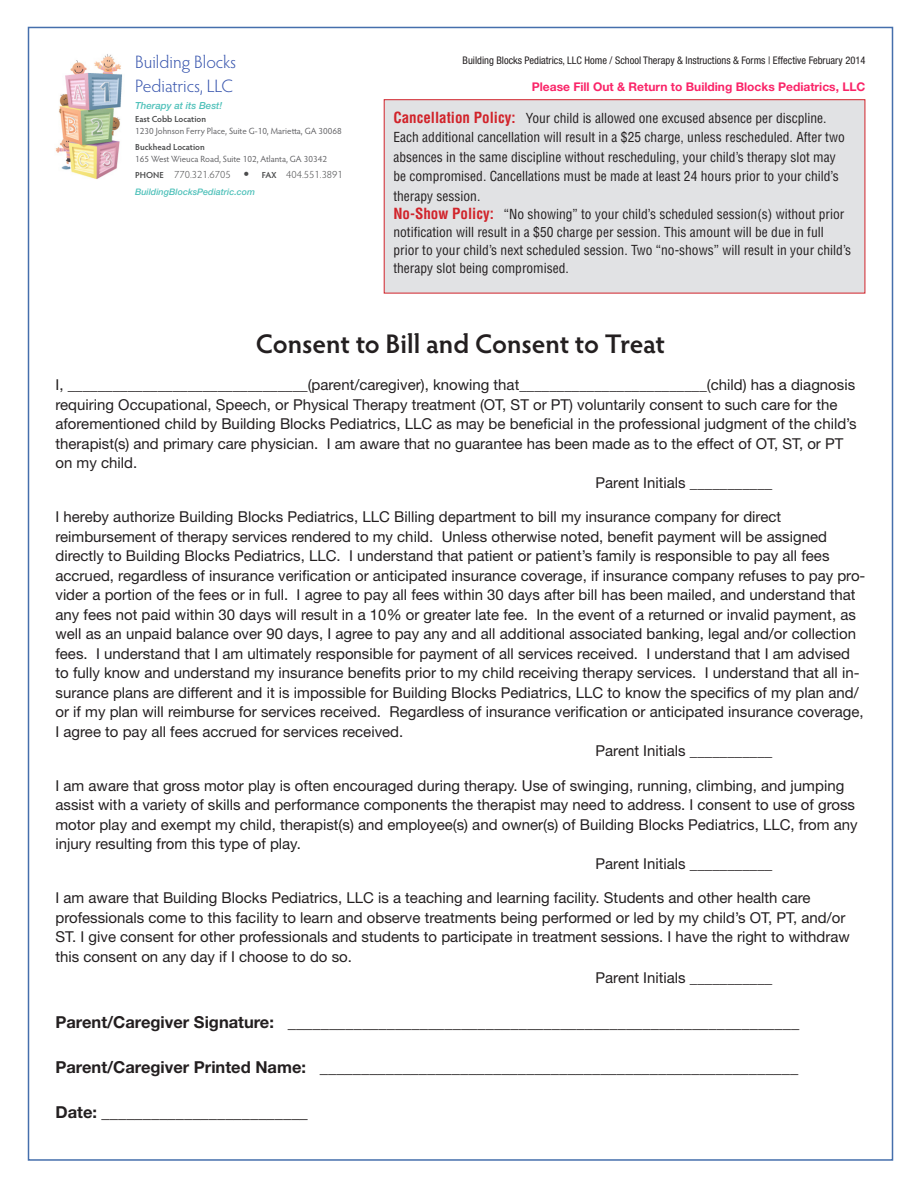
<style>
.page{position:relative;width:918px;height:1188px;background:#fff}
.page>*{position:absolute;margin:0;border:0;box-sizing:border-box;transform-origin:0 0}
.t1{font:600 27px "Hypatia Sans Pro";letter-spacing:-.005em;color:#231f20}
.t2{font:300 18px "Hypatia Sans Pro";color:#3956ae}
.t3{font:700 16.5px "Helvetica Neue";color:#231f20}
.t4{font:15px/19.5px "Helvetica Neue";color:#231f20}
.t5{font:condensed 13.5px/19.5px "Helvetica";color:#231f20}
.t6{font:700 12px "Helvetica Neue";color:#fa2468}
.t7{font:condensed 10.5px "Helvetica Neue";color:#231f20}
.t8{font:300 10.5px "Hypatia Sans Pro";color:#4b4c4d}
.t9{font:italic 500 9.75px "Helvetica Neue";color:#4fc1ba}
.t10{font:9px "Hypatia Sans Pro";color:#636366}
.t11{font:italic 500 9px "Helvetica Neue";color:#4fc1ba}
.t12{font:600 8.7px "Hypatia Sans Pro";letter-spacing:-.005em;color:#4b4c4d}
.s1{font-weight:600;font-size:8.7px}
.s2{font-family:"Helvetica Neue";font-weight:400;font-size:11.7px}
.s3{font-weight:700;font-size:15px;color:#d1232a}
</style>
<div class="page">
<div style="left:384px;top:99px;width:481px;height:194px;background:#e1e2e4;border:1px solid #d1232a"></div>
<img style="left:55px;top:54px;width:67px;height:125px">
<p class="t2" style="left:135px;top:50px;width:103px">Building Blocks</p>
<p class="t2" style="left:135px;top:74px;width:99px">Pediatrics, LLC</p>
<p class="t9" style="left:135px;top:100px;width:89px">Therapy at its Best!</p>
<p class="t12" style="left:135px;top:113px;width:72px">East Cobb Location</p>
<p class="t10" style="left:135px;top:125px;width:208px">1230 Johnson Ferry Place, Suite G-10, Marietta, GA 30068</p>
<p class="t12" style="left:135px;top:141px;width:71px">Buckhead Location</p>
<p class="t10" style="left:135px;top:153px;width:193px">165 West Wieuca Road, Suite 102, Atlanta, GA 30342</p>
<p class="t8" style="left:135px;top:167px;width:209px"><span class="s1">PHONE</span> 770.321.6705 <span class="s2">•</span> <span class="s1">FAX</span> 404.551.3891</p>
<p class="t11" style="left:135px;top:187px;width:122px">BuildingBlocksPediatric.com</p>
<p class="t7" style="left:463px;top:54px;width:404px">Building Blocks Pediatrics, LLC Home / School Therapy &amp; Instructions &amp; Forms | Effective February 2014</p>
<p class="t6" style="left:532px;top:79px;width:335px">Please Fill Out &amp; Return to Building Blocks Pediatrics, LLC</p>
<p class="t5" style="left:393px;top:108px;width:453px"><span class="s3">Cancellation Policy:</span> Your child is allowed one excused absence per discpline.<br>Each additional cancellation will result in a $25 charge, unless rescheduled. After two absences in the same discipline without rescheduling, your child’s therapy slot may be compromised. Cancellations must be made at least 24 hours prior to your child’s therapy session.</p>
<p class="t5" style="left:393px;top:204px;width:459px;line-height:18px"><span class="s3">No-Show Policy:</span> “No showing” to your child’s scheduled session(s) without prior notification will result in a $50 charge per session. This amount will be due in full prior to your child’s next scheduled session. Two “no-shows” will result in your child’s therapy slot being compromised.</p>
<p class="t1" style="left:256px;top:325px;width:411px">Consent to Bill and Consent to Treat</p>
<p class="t4" style="left:56px;top:375px;width:803px">I, ________________________________(parent/caregiver), knowing that_________________________(child) has a diagnosis requiring Occupational, Speech, or Physical Therapy treatment (OT, ST or PT) voluntarily consent to such care for the aforementioned child by Building Blocks Pediatrics, LLC as may be beneficial in the professional judgment of the child’s therapist(s) and primary care physician. I am aware that no guarantee has been made as to the effect of OT, ST, or PT</p>
<p class="t4" style="left:56px;top:453px;width:83px">on my child.</p>
<p class="t4" style="left:596px;top:472px;width:178px">Parent Initials ___________</p>
<p class="t4" style="left:56px;top:507px;width:727px">I hereby authorize Building Blocks Pediatrics, LLC Billing department to bill my insurance company for direct</p>
<p class="t4" style="left:56px;top:526px;width:811px">reimbursement of therapy services rendered to my child. Unless otherwise noted, benefit payment will be assigned directly to Building Blocks Pediatrics, LLC. I understand that patient or patient’s family is responsible to pay all fees accrued, regardless of insurance verification or anticipated insurance coverage, if insurance company refuses to pay pro&shy;vider a portion of the fees or in full. I agree to pay all fees within 30 days after bill has been mailed, and understand that any fees not paid within 30 days will result in a 10% or greater late fee. In the event of a returned or invalid payment, as well as an unpaid balance over 90 days, I agree to pay any and all additional associated banking, legal and/or collection fees. I understand that I am ultimately responsible for payment of all services received. I understand that I am advised to fully know and understand my insurance benefits prior to my child receiving therapy services. I understand that all in&shy;surance plans are different and it is impossible for Building Blocks Pediatrics, LLC to know the specifics of my plan and/ or if my plan will reimburse for services received. Regardless of insurance verification or anticipated insurance coverage, I agree to pay all fees accrued for services received.</p>
<p class="t4" style="left:596px;top:741px;width:178px">Parent Initials ___________</p>
<p class="t4" style="left:56px;top:775px;width:804px">I am aware that gross motor play is often encouraged during therapy. Use of swinging, running, climbing, and jumping assist with a variety of skills and performance components the therapist may need to address. I consent to use of gross motor play and exempt my child, therapist(s) and employee(s) and owner(s) of Building Blocks Pediatrics, LLC, from any injury resulting from this type of play.</p>
<p class="t4" style="left:596px;top:853px;width:178px">Parent Initials ___________</p>
<p class="t4" style="left:56px;top:888px;width:757px">I am aware that Building Blocks Pediatrics, LLC is a teaching and learning facility. Students and other health care</p>
<p class="t4" style="left:56px;top:907px;width:796px">professionals come to this facility to learn and observe treatments being performed or led by my child’s OT, PT, and/or<br>ST. I give consent for other professionals and students to participate in treatment sessions. I have the right to withdraw this consent on any day if I choose to do so.</p>
<p class="t4" style="left:596px;top:967px;width:178px">Parent Initials ___________</p>
<p class="t3" style="left:56px;top:1012px;width:745px">Parent/Caregiver Signature: ______________________________________________________________</p>
<p class="t3" style="left:56px;top:1057px;width:744px">Parent/Caregiver Printed Name: __________________________________________________________</p>
<p class="t3" style="left:56px;top:1102px;width:254px">Date: _________________________</p>
</div>
